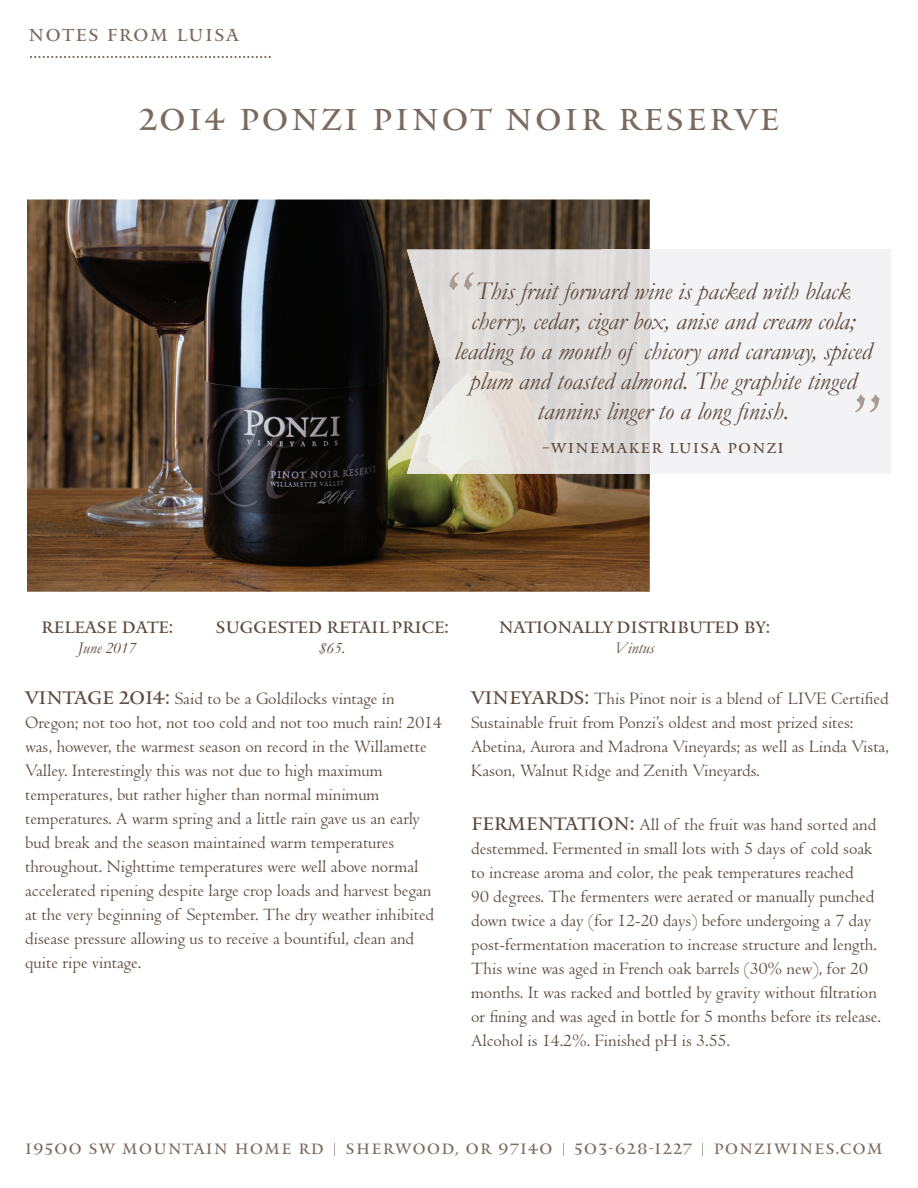
<style>
.page{position:relative;width:918px;height:1188px;background:#fff}
.page>*{position:absolute;margin:0;border:0;box-sizing:border-box;transform-origin:0 0}
.t1{font:30px "Mantinia";letter-spacing:.1em;color:#7c6a5e}
.t2{font:italic 25.5px/30px "Garamond";color:#5d4a3e;text-align:center}
.t3{font:18px/24px "Centaur";color:#5d4a3e}
.t4{font:17.25px "Mantinia";letter-spacing:.1em;color:#7c6a5e}
.t5{font:16.35px "Mantinia";color:#5d4a3e}
.t6{font:italic 16.35px "Garamond";color:#5d4a3e}
.t7{font:14.85px "Mantinia";letter-spacing:.1em;color:#7c6a5e}
.t8{font:14.25px "Mantinia";letter-spacing:.1em;color:#5d4a3e}
.s1{font-family:"Mantinia"}
.s2{font-family:"Centaur"}
</style>
<div class="page">
<svg style="left:30px;top:56px;width:241px;height:2px"></svg>
<img style="left:27px;top:200px;width:623px;height:392px">
<div style="left:650px;top:250px;width:241px;height:224px;background:#f3f3f5"></div>
<img style="left:407px;top:250px;width:243px;height:224px">
<svg style="left:855px;top:394px;width:25px;height:19px"></svg>
<svg style="left:449px;top:272px;width:25px;height:18px"></svg>
<p class="t4" style="left:28px;top:25px;width:212px">NOTES FROM LUISA</p>
<h1 class="t1" style="left:139px;top:101px;width:642px">2014 PONZI PINOT NOIR RESERVE</h1>
<h2 class="t2" style="left:454px;top:276px;width:419px">This fruit forward wine is packed with black cherry, cedar, cigar box, anise and cream cola; leading to a mouth of chicory and caraway, spiced plum and toasted almond. The graphite tinged tannins linger to a long finish.</h2>
<p class="t8" style="left:542px;top:439px;width:243px">–WINEMAKER LUISA PONZI</p>
<p class="t5" style="left:41px;top:617px;width:133px">RELEASE DATE:</p>
<p class="t6" style="left:78px;top:638px;width:60px">June 2017</p>
<p class="t5" style="left:216px;top:617px;width:235px">SUGGESTED RETAIL PRICE:</p>
<p class="t6" style="left:319px;top:638px;width:28px">$65.</p>
<p class="t5" style="left:499px;top:617px;width:273px">NATIONALLY DISTRIBUTED BY:</p>
<p class="t6" style="left:615px;top:638px;width:41px">Vintus</p>
<p class="t3" style="left:25px;top:687px;width:418px"><span class="s1">VINTAGE 2014:</span> Said to be a Goldilocks vintage in Oregon; not too hot, not too cold and not too much rain! 2014 was, however, the warmest season on record in the Willamette Valley. Interestingly this was not due to high maximum temperatures, but rather higher than normal minimum temperatures. A warm spring and a little rain gave us an early bud break and the season maintained warm temperatures throughout. Nighttime temperatures were well above normal accelerated ripening despite large crop loads and harvest began at the very beginning of September. The dry weather inhibited disease pressure allowing us to receive a bountiful, clean and quite ripe vintage.</p>
<p class="t3" style="left:471px;top:687px;width:419px"><span class="s1">VINEYARDS:</span> This Pinot noir is a blend of LIVE Certified Sustainable fruit from Ponzi’s oldest and most prized sites:<br>Abetina, Aurora and Madrona Vineyards; as well as Linda Vista, Kason, Walnut Ridge and Zenith Vineyards.</p>
<p class="t3" style="left:471px;top:813px;width:411px"><span class="s1">FERMENTATION:</span> All of the fruit was hand sorted and destemmed. Fermented in small lots with 5 days of cold soak to increase aroma and color, the peak temperatures reached<br>90 degrees. The fermenters were aerated or manually punched down twice a day (for 12-20 days) before undergoing a 7 day post-fermentation maceration to increase structure and length.<br>This wine was aged in French oak barrels (30% new), for 20 months. It was racked and bottled by gravity without filtration or fining and was aged in bottle for 5 months before its release.<br>Alcohol is 14.2%. Finished pH is 3.55.</p>
<p class="t7" style="left:25px;top:1140px;width:859px">19500 SW MOUNTAIN HOME RD <span class="s2">|</span> SHERWOOD, OR 97140 <span class="s2">|</span> 503-628-1227 <span class="s2">|</span> PONZIWINES.COM</p>
</div>
